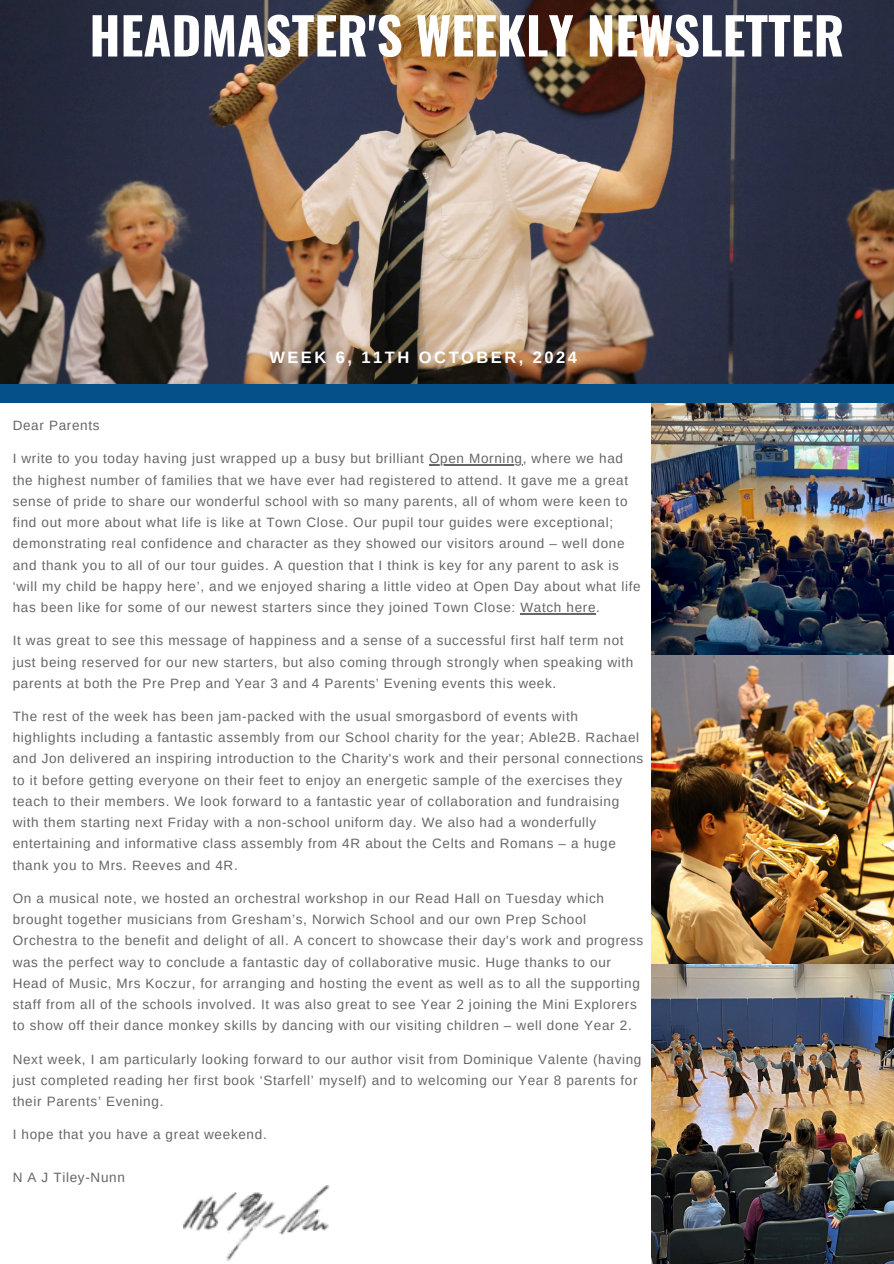
<style>
.page{position:relative;width:894px;height:1264px;background:#fff}
.page>*{position:absolute;margin:0;border:0;box-sizing:border-box;transform-origin:0 0}
.t1{font:700 51px "Oswald";color:#fff}
.t2{font:700 16.5px "Arimo";letter-spacing:.15em;color:#fff}
.t3{font:13.5px/21.3px "Arimo";letter-spacing:.05em;color:#666}
</style>
<div class="page">
<div style="left:0;top:384px;width:893px;height:19px;background:#055087"></div>
<img style="left:183px;top:1185px;width:147px;height:75px">
<img style="left:651px;top:654px;width:241px;height:310px">
<img style="left:651px;top:964px;width:242px;height:298px">
<img style="left:0;top:0;width:893px;height:383px">
<img style="left:651px;top:403px;width:242px;height:251px">
<hr style="left:429px;top:464px;width:93px;height:2px;background:#666">
<hr style="left:520px;top:613px;width:76px;height:1px;background:#666">
<p class="t1" style="left:89px;top:-4px;width:756px">HEADMASTER'S WEEKLY NEWSLETTER</p>
<p class="t2" style="left:269px;top:348px;width:309px">WEEK 6, 11TH OCTOBER, 2024</p>
<p class="t3" style="left:13px;top:415px;width:88px">Dear Parents</p>
<p class="t3" style="left:13px;top:448px;width:611px">I write to you today having just wrapped up a busy but brilliant Open Morning, where we had</p>
<p class="t3" style="left:13px;top:469px;width:629px">the highest number of families that we have ever had registered to attend. It gave me a great sense of pride to share our wonderful school with so many parents, all of whom were keen to find out more about what life is like at Town Close. Our pupil tour guides were exceptional; demonstrating real confidence and character as they showed our visitors around – well done and thank you to all of our tour guides. A question that I think is key for any parent to ask is ‘will my child be happy here’, and we enjoyed sharing a little video at Open Day about what life has been like for some of our newest starters since they joined Town Close: Watch here.</p>
<p class="t3" style="left:13px;top:630px;width:612px">It was great to see this message of happiness and a sense of a successful first half term not</p>
<p class="t3" style="left:13px;top:651px;width:622px">just being reserved for our new starters, but also coming through strongly when speaking with parents at both the Pre Prep and Year 3 and 4 Parents’ Evening events this week.</p>
<p class="t3" style="left:13px;top:705px;width:566px">The rest of the week has been jam-packed with the usual smorgasbord of events with</p>
<p class="t3" style="left:13px;top:726px;width:632px">highlights including a fantastic assembly from our School charity for the year; Able2B. Rachael and Jon delivered an inspiring introduction to the Charity's work and their personal connections to it before getting everyone on their feet to enjoy an energetic sample of the exercises they teach to their members. We look forward to a fantastic year of collaboration and fundraising with them starting next Friday with a non-school uniform day. We also had a wonderfully entertaining and informative class assembly from 4R about the Celts and Romans – a huge thank you to Mrs. Reeves and 4R.</p>
<p class="t3" style="left:13px;top:887px;width:592px">On a musical note, we hosted an orchestral workshop in our Read Hall on Tuesday which</p>
<p class="t3" style="left:13px;top:908px;width:632px">brought together musicians from Gresham’s, Norwich School and our own Prep School Orchestra to the benefit and delight of all. A concert to showcase their day's work and progress was the perfect way to conclude a fantastic day of collaborative music. Huge thanks to our Head of Music, Mrs Koczur, for arranging and hosting the event as well as to all the supporting staff from all of the schools involved. It was also great to see Year 2 joining the Mini Explorers to show off their dance monkey skills by dancing with our visiting children – well done Year 2.</p>
<p class="t3" style="left:13px;top:1048px;width:630px">Next week, I am particularly looking forward to our author visit from Dominique Valente (having</p>
<p class="t3" style="left:13px;top:1069px;width:626px">just completed reading her first book ‘Starfell’ myself) and to welcoming our Year 8 parents for their Parents’ Evening.</p>
<p class="t3" style="left:13px;top:1123px;width:255px">I hope that you have a great weekend.</p>
<p class="t3" style="left:13px;top:1166px;width:114px">N A J Tiley-Nunn</p>
</div>
